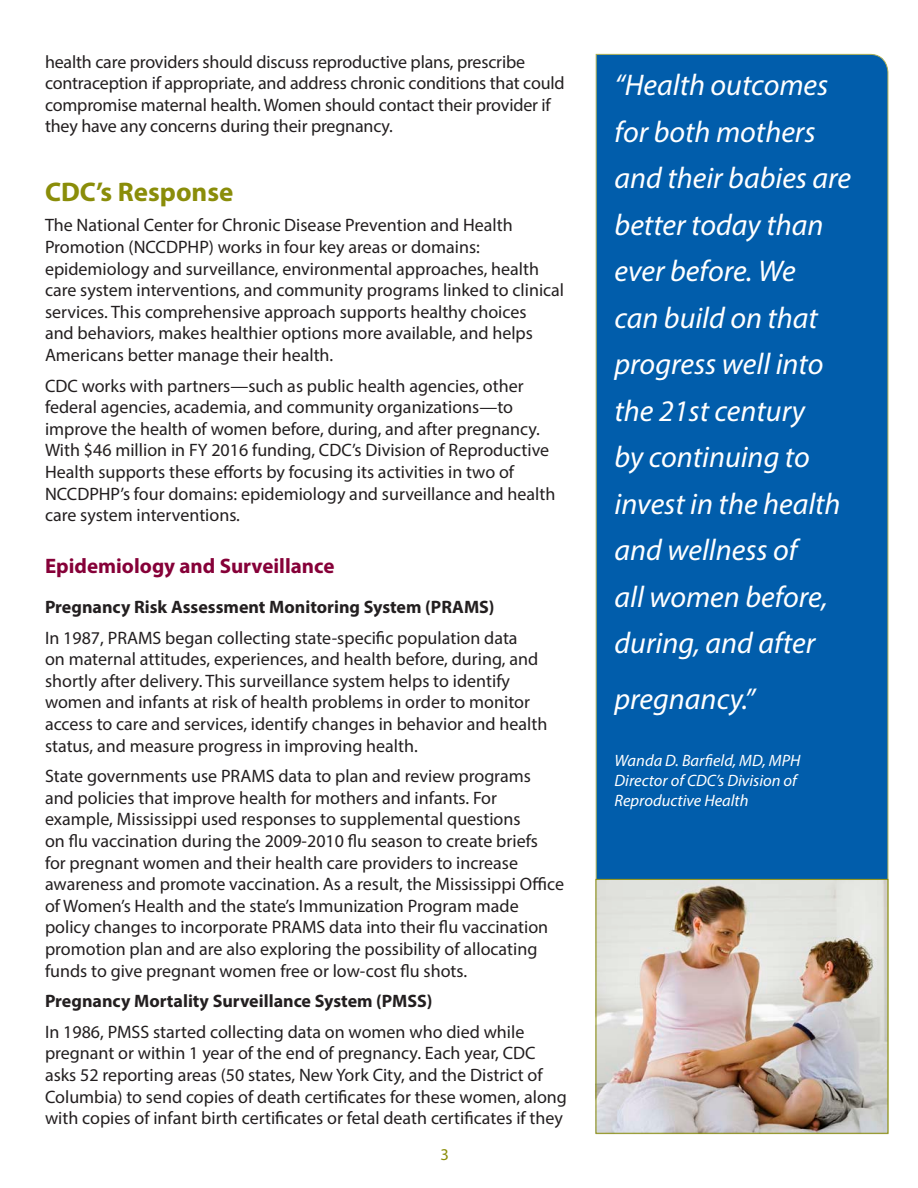
<style>
.page{position:relative;width:918px;height:1188px;background:#fff}
.page>*{position:absolute;margin:0;border:0;box-sizing:border-box;transform-origin:0 0}
.Main_text{font:italic 30px/46.5px "Myriad Pro";color:#fff}
.t1{font:700 27px "Myriad Pro";color:#8a8d09}
.t2{font:700 21px "Myriad Pro";color:#860038}
.Main_text-2{font:18px/21.6px "Myriad Pro";color:#231f20}
.Main_text-3{font:700 18px "Myriad Pro";color:#231f20}
.Main_text-4{font:italic 16.5px/19.8px "Myriad Pro";color:#fff}
.t3{font:16.5px "Myriad Pro";color:#8a8d09}
</style>
<div class="page">
<div style="left:595px;top:54px;width:294px;height:1080px;background:#015dab"></div>
<img style="left:598px;top:881px;width:288px;height:251px">
<div style="left:596px;top:879px;width:292px;height:255px;border:1px solid #8a8d09"></div>
<p class="Main_text-2" style="left:45px;top:50px;width:521px">health care providers should discuss reproductive plans, prescribe contraception if appropriate, and address chronic conditions that could compromise maternal health. Women should contact their provider if they have any concerns during their pregnancy.</p>
<h2 class="t1" style="left:45px;top:174px;width:190px">CDC’s Response</h2>
<p class="Main_text-2" style="left:45px;top:214px;width:521px">The National Center for Chronic Disease Prevention and Health Promotion (NCCDPHP) works in four key areas or domains: epidemiology and surveillance, environmental approaches, health care system interventions, and community programs linked to clinical services. This comprehensive approach supports healthy choices<br>and behaviors, makes healthier options more available, and helps Americans better manage their health.</p>
<p class="Main_text-2" style="left:45px;top:374px;width:512px">CDC works with partners—such as public health agencies, other federal agencies, academia, and community organizations—to improve the health of women before, during, and after pregnancy.<br>With $46 million in FY 2016 funding, CDC’s Division of Reproductive Health supports these efforts by focusing its activities in two of NCCDPHP’s four domains: epidemiology and surveillance and health care system interventions.</p>
<h3 class="t2" style="left:45px;top:553px;width:291px">Epidemiology and Surveillance</h3>
<h4 class="Main_text-3" style="left:45px;top:595px;width:451px">Pregnancy Risk Assessment Monitoring System (PRAMS)</h4>
<p class="Main_text-2" style="left:45px;top:626px;width:504px">In 1987, PRAMS began collecting state-specific population data<br>on maternal attitudes, experiences, and health before, during, and shortly after delivery. This surveillance system helps to identify women and infants at risk of health problems in order to monitor access to care and services, identify changes in behavior and health status, and measure progress in improving health.</p>
<p class="Main_text-2" style="left:45px;top:765px;width:521px">State governments use PRAMS data to plan and review programs and policies that improve health for mothers and infants. For example, Mississippi used responses to supplemental questions<br>on flu vaccination during the 2009-2010 flu season to create briefs<br>for pregnant women and their health care providers to increase awareness and promote vaccination. As a result, the Mississippi Office of Women’s Health and the state’s Immunization Program made policy changes to incorporate PRAMS data into their flu vaccination promotion plan and are also exploring the possibility of allocating funds to give pregnant women free or low-cost flu shots.</p>
<p class="Main_text-3" style="left:45px;top:989px;width:389px">Pregnancy Mortality Surveillance System (PMSS)</p>
<p class="Main_text-2" style="left:45px;top:1021px;width:524px">In 1986, PMSS started collecting data on women who died while pregnant or within 1 year of the end of pregnancy. Each year, CDC asks 52 reporting areas (50 states, New York City, and the District of Columbia) to send copies of death certificates for these women, along with copies of infant birth certificates or fetal death certificates if they</p>
<p class="t3" style="left:441px;top:1144px;width:10px">3</p>
<p class="Main_text" style="left:615px;top:61px;width:238px">“Health outcomes for both mothers and their babies are better today than ever before. We<br>can build on that progress well into the 21st century<br>by continuing to invest in the health and wellness of<br>all women before, during, and after</p>
<p class="Main_text" style="left:615px;top:675px;width:142px">pregnancy.”</p>
<p class="Main_text-4" style="left:615px;top:751px;width:187px">Wanda D. Barfield, MD, MPH<br>Director of CDC’s Division of<br>Reproductive Health</p>
</div>
